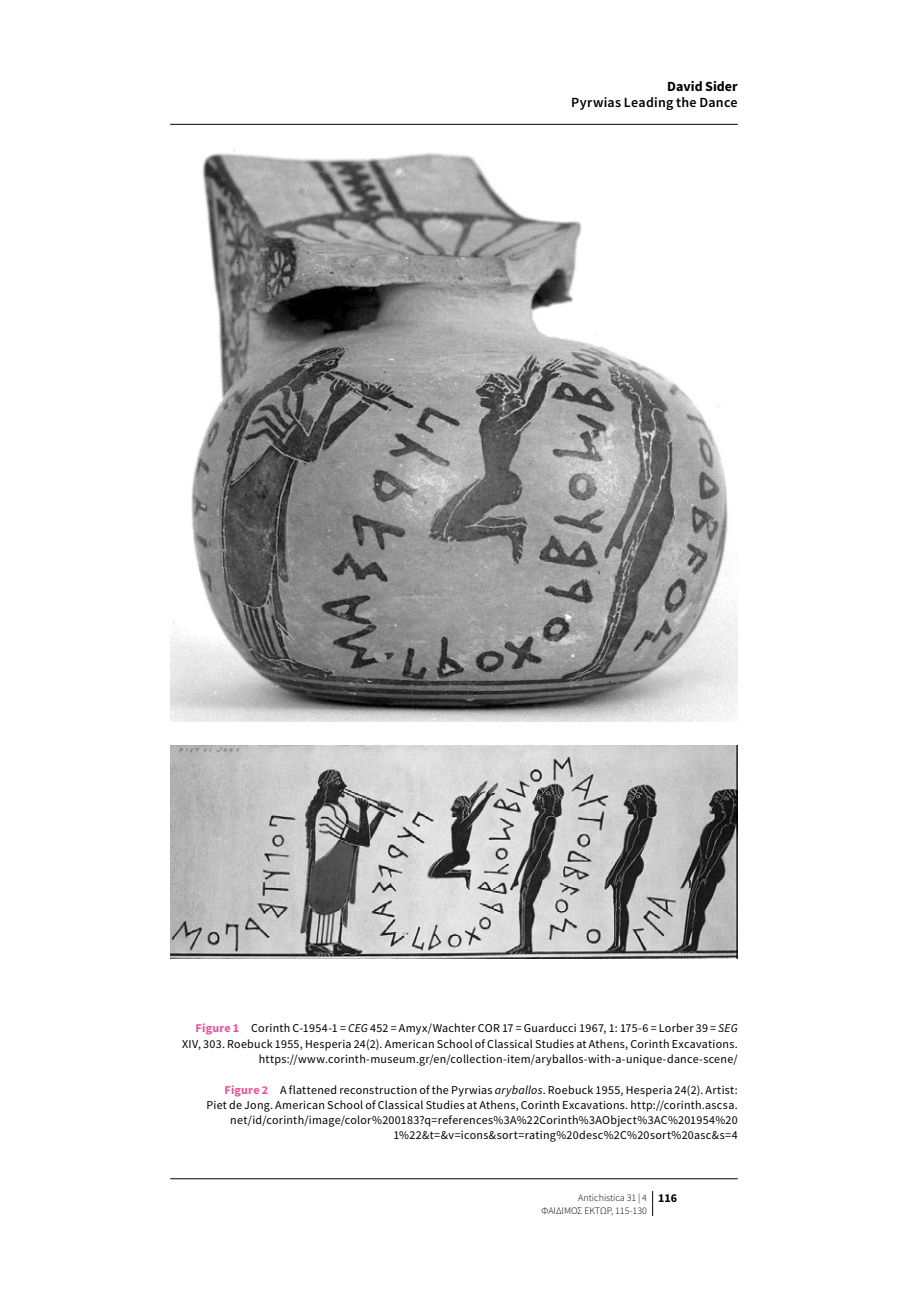
<style>
.page{position:relative;width:908px;height:1304px;background:#fff}
.page>*{position:absolute;margin:0;border:0;box-sizing:border-box;transform-origin:0 0}
.t1{font:600 14px "Source Sans Pro";letter-spacing:.015em;color:#000}
.t2{font:700 14px "Source Sans Pro";color:#000}
.t3{font:12px/15px "Source Sans Pro";letter-spacing:.02em;color:#000;text-align:right}
.t4{font:300 10px/12.4px "Source Sans Pro";color:#000}
.s1{font-weight:700;color:#ea5297}
.s2{font-style:italic}
.s3{font-weight:700;font-size:12px}
</style>
<div class="page">
<svg style="left:652px;top:1191px;width:1px;height:25px"></svg>
<img style="left:170px;top:150px;width:567px;height:572px">
<img style="left:170px;top:746px;width:567px;height:213px">
<hr style="left:170px;top:124px;width:567px;height:1px;background:#000">
<hr style="left:170px;top:1178px;width:567px;height:1px;background:#000">
<p class="t2" style="left:667px;top:77px;width:72px">David Sider</p>
<p class="t1" style="left:571px;top:94px;width:168px">Pyrwias Leading the Dance</p>
<p class="t3" style="left:182px;top:1021px;width:557px"><span class="s1">Figure 1</span> Corinth C-1954-1 = <span class="s2">CEG</span> 452 = Amyx/Wachter COR 17 = Guarducci 1967, 1: 175-6 = Lorber 39 = <span class="s2">SEG<br></span>XIV, 303. Roebuck 1955, Hesperia 24(2). American School of Classical Studies at Athens, Corinth Excavations. https://www.corinth-museum.gr/en/collection-item/aryballos-with-a-unique-dance-scene/</p>
<p class="t3" style="left:206px;top:1082px;width:532px"><span class="s1">Figure 2</span> A flattened reconstruction of the Pyrwias <span class="s2">aryballos</span>. Roebuck 1955, Hesperia 24(2). Artist:<br>Piet de Jong. American School of Classical Studies at Athens, Corinth Excavations. http://corinth.ascsa. net/id/corinth/image/color%200183?q=references%3A%22Corinth%3AObject%3AC%201954%20<br>1%22&amp;t=&amp;v=icons&amp;sort=rating%20desc%2C%20sort%20asc&amp;s=4</p>
<p class="t4" style="left:541px;top:1191px;width:137px;text-indent:37px">Antichistica 31 | 4 <span class="s3">116<br></span>ΦΑΙΔΙΜΟΣ ΕΚΤΩΡ, 115-130</p>
</div>
